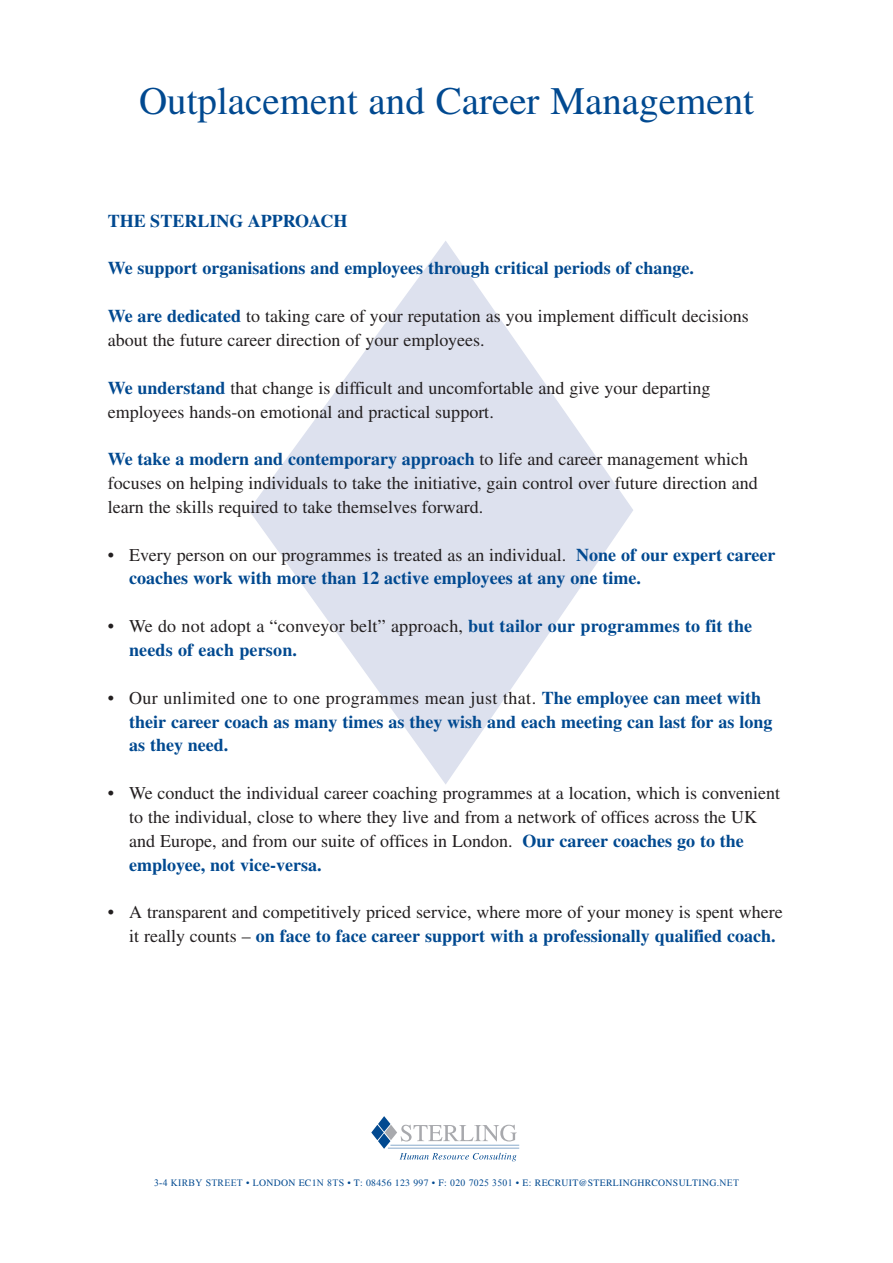
<style>
.page{position:relative;width:893px;height:1263px;background:#fff}
.page>*{position:absolute;margin:0;border:0;box-sizing:border-box;transform-origin:0 0}
.t1{font:39px "Times";color:#014990}
.t2{font:18px/23.9px "Times";color:#231f20}
.t3{font:700 18px/23.9px "Times";color:#014990}
.t4{font:9.75px "Times";letter-spacing:.03em;color:#014990}
.s1{font-weight:700;color:#014990}
.s2{font-weight:400;color:#231f20}
.s3{font-family:"Times New Roman"}
</style>
<div class="page">
<svg style="left:249px;top:241px;width:384px;height:543px;fill:#e1e5f0"></svg>
<svg style="left:371px;top:1116px;width:146px;height:45px"></svg>
<hr style="left:390px;top:1145px;width:129px;height:1px;background:#014990">
<hr style="left:388px;top:1148px;width:131px;height:1px;background:#014990">
<h1 class="t1" style="left:139px;top:77px;width:616px">Outplacement and Career Management</h1>
<p class="t3" style="left:108px;top:209px;width:241px">THE STERLING APPROACH</p>
<p class="t3" style="left:108px;top:256px;width:588px">We support organisations and employees through critical periods of change.</p>
<p class="t2" style="left:108px;top:304px;width:642px"><span class="s1">We are dedicated</span> to taking care of your reputation as you implement difficult decisions about the future career direction of your employees.</p>
<p class="t2" style="left:108px;top:375px;width:604px"><span class="s1">We understand</span> that change is difficult and uncomfortable and give your departing employees hands-on emotional and practical support.</p>
<p class="t2" style="left:108px;top:447px;width:651px"><span class="s1">We take a modern and contemporary approach</span> to life and career management which focuses on helping individuals to take the initiative, gain control over future direction and learn the skills required to take themselves forward.</p>
<p class="t3" style="left:129px;top:542px;width:648px;text-indent:-21px"><span class="s2">• Every person on our programmes is treated as an individual.</span> None of our expert career coaches work with more than 12 active employees at any one time.</p>
<p class="t3" style="left:129px;top:614px;width:625px;text-indent:-21px"><span class="s2">• We do not adopt a “conveyor belt” approach,</span> but tailor our programmes to fit the needs of each person.</p>
<p class="t3" style="left:129px;top:686px;width:645px;text-indent:-21px"><span class="s2">• Our unlimited one to one programmes mean just that.</span> The employee can meet with their career coach as many times as they wish and each meeting can last for as long as they need.</p>
<p class="t2" style="left:129px;top:781px;width:652px;text-indent:-21px">• We conduct the individual career coaching programmes at a location, which is convenient to the individual, close to where they live and from a network of offices across the UK and Europe, and from our suite of offices in London. <span class="s1">Our career coaches go to the employee, not vice-versa.</span></p>
<p class="t2" style="left:129px;top:900px;width:655px;text-indent:-21px">• A transparent and competitively priced service, where more of your money is spent where it really counts – <span class="s1">on face to face career support with a professionally qualified coach.</span></p>
<p class="t4" style="left:154px;top:1177px;width:586px"><span class="s3">3-4 KIRBY STREET</span> • LONDON EC1<span class="s3">N 8TS</span> • T: 08456 123 997 • F: <span class="s3">020 7025 3501</span> • E: RECRUIT@STERLINGHRCONSULTING.<span class="s3">NET</span></p>
</div>
